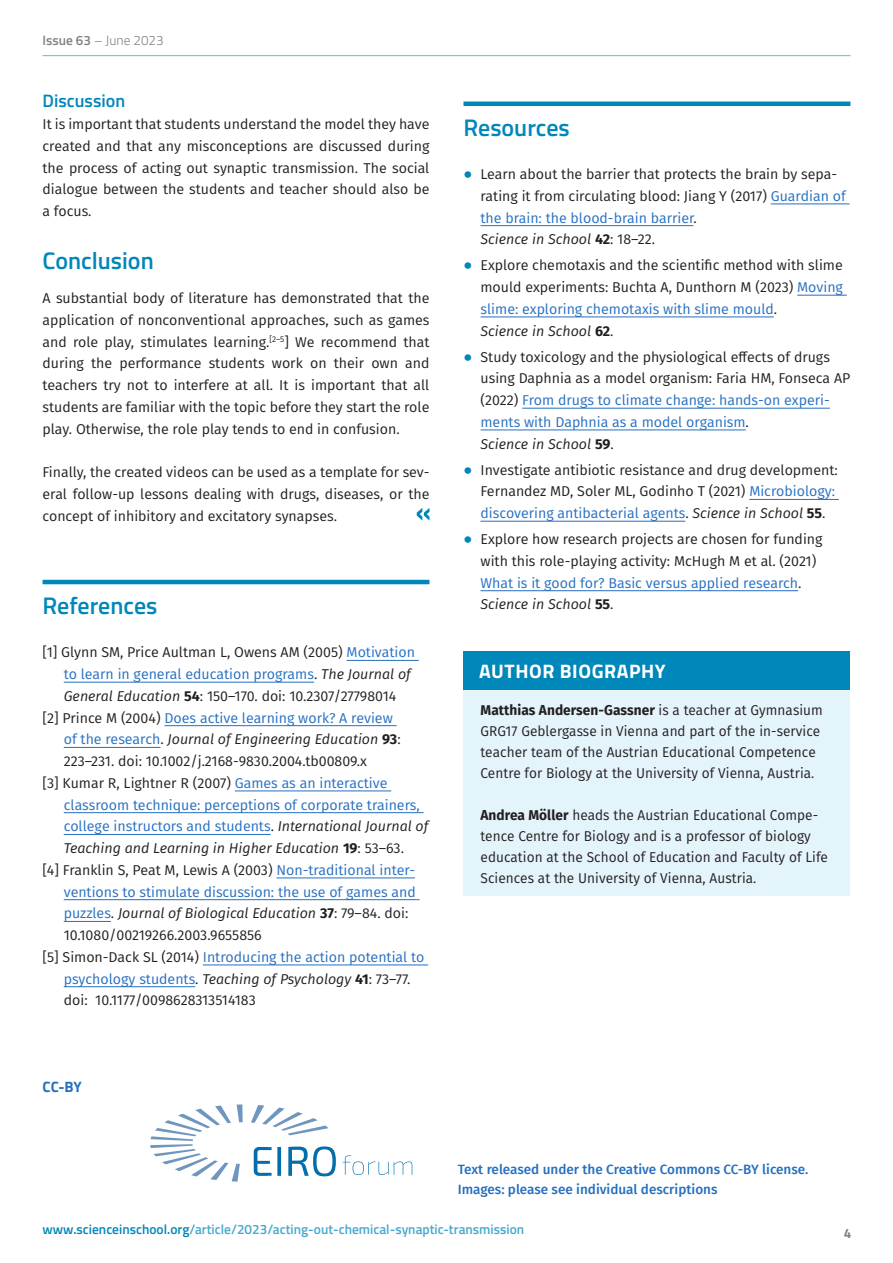
<style>
.page{position:relative;width:893px;height:1263px;background:#fff}
.page>*{position:absolute;margin:0;border:0;box-sizing:border-box;transform-origin:0 0}
.TEACH_Heading_1{font:600 24px "Titillium Web";color:#0087ba}
.TEACH_Heading_2{font:600 24px "Titillium Web";color:#0087ba}
.TEACH_heading_box_au{font:700 19.5px "Titillium Web";letter-spacing:.03em;color:#fff}
.TEACH_Heading_4{font:600 18px "Titillium Web";color:#0087ba}
.t1{font:700 15px "Titillium Web";color:#256fc1}
.Copy{font:14.25px/21.8px "Fira Sans";color:#231f20}
.List_figures_FIRA{font:14.25px/21.8px "Fira Sans";color:#231f20}
.List_figures_FIRA-2{font:14.25px/21.8px "Fira Sans";color:#256fc1}
.copy_box_FIRA{font:14.25px/21px "Fira Sans";letter-spacing:.005em;color:#231f20;scale:.96 1}
.copy_FIRA{font:500 13.5px/19.5px "Fira Sans";color:#256fc1}
.t2{font:600 13.5px "Titillium Web";color:#47a9ce}
.t3{font:300 13.5px "Titillium Web";color:#808285}
.t4{font:700 13.5px "Titillium Web";color:#808285}
.s1{font-weight:600}
.s2{color:#256fc1}
.s3{font-style:italic}
.s4{font-weight:700}
.s5{color:#231f20}
.s6{font-style:italic;color:#231f20}
.s7{font-weight:700;color:#231f20}
.s8{color:#0087ba}
</style>
<div class="page">
<hr style="left:43px;top:55px;width:807px;height:1px;background:#66b7d6">
<hr style="left:43px;top:580px;width:386px;height:4px;background:#0087ba">
<hr style="left:347px;top:660px;width:72px;height:1px;background:#256fc1">
<hr style="left:64px;top:682px;width:250px;height:1px;background:#256fc1">
<hr style="left:164px;top:725px;width:233px;height:1px;background:#256fc1">
<hr style="left:64px;top:747px;width:96px;height:1px;background:#256fc1">
<hr style="left:235px;top:791px;width:156px;height:1px;background:#256fc1">
<hr style="left:64px;top:812px;width:360px;height:1px;background:#256fc1">
<hr style="left:64px;top:834px;width:207px;height:1px;background:#256fc1">
<hr style="left:276px;top:878px;width:139px;height:1px;background:#256fc1">
<hr style="left:64px;top:899px;width:356px;height:1px;background:#256fc1">
<hr style="left:64px;top:921px;width:47px;height:1px;background:#256fc1">
<hr style="left:203px;top:965px;width:225px;height:1px;background:#256fc1">
<hr style="left:64px;top:986px;width:131px;height:1px;background:#256fc1">
<svg style="left:417px;top:508px;width:12px;height:13px"></svg>
<hr style="left:463px;top:102px;width:387px;height:4px;background:#0087ba">
<hr style="left:771px;top:204px;width:79px;height:1px;background:#256fc1">
<hr style="left:480px;top:225px;width:213px;height:1px;background:#256fc1">
<hr style="left:797px;top:295px;width:50px;height:1px;background:#256fc1">
<hr style="left:480px;top:317px;width:294px;height:1px;background:#256fc1">
<hr style="left:522px;top:408px;width:308px;height:1px;background:#256fc1">
<hr style="left:480px;top:430px;width:266px;height:1px;background:#256fc1">
<hr style="left:749px;top:499px;width:90px;height:1px;background:#256fc1">
<hr style="left:480px;top:521px;width:205px;height:1px;background:#256fc1">
<hr style="left:480px;top:590px;width:318px;height:1px;background:#256fc1">
<div style="left:463px;top:689px;width:387px;height:207px;background:#e4f4fb"></div>
<div style="left:463px;top:651px;width:387px;height:38px;background:#0087ba"></div>
<svg style="left:251px;top:1105px;width:77px;height:30px"></svg>
<svg style="left:150px;top:1104px;width:93px;height:77px"></svg>
<svg style="left:343px;top:1155px;width:69px;height:20px"></svg>
<svg style="left:254px;top:1146px;width:82px;height:30px"></svg>
<p class="t3" style="left:43px;top:31px;width:123px"><span class="s1">Issue 63</span> – June 2023</p>
<p class="TEACH_Heading_4" style="left:43px;top:87px;width:84px">Discussion</p>
<p class="Copy" style="left:43px;top:113px;width:388px;text-align:justify">It is important that students understand the model they have created and that any misconceptions are discussed during the process of acting out synaptic transmission. The social dialogue between the students and teacher should also be a focus.</p>
<p class="TEACH_Heading_2" style="left:43px;top:243px;width:113px">Conclusion</p>
<p class="Copy" style="left:43px;top:287px;width:388px;text-align:justify">A substantial body of literature has demonstrated that the application of nonconventional approaches, such as games and role play, stimulates learning.<sup>[2–5</sup>] We recommend that during the performance students work on their own and teachers try not to interfere at all. It is important that all students are familiar with the topic before they start the role play. Otherwise, the role play tends to end in confusion.</p>
<p class="Copy" style="left:43px;top:461px;width:388px;text-align:justify">Finally, the created videos can be used as a template for sev&shy;eral follow-up lessons dealing with drugs, diseases, or the concept of inhibitory and excitatory synapses.</p>
<p class="TEACH_Heading_1" style="left:43px;top:588px;width:116px">References</p>
<p class="List_figures_FIRA" style="left:64px;top:641px;width:353px;text-indent:-21px">[1] Glynn SM, Price Aultman L, Owens AM (2005) <span class="s2">Motivation to learn in general education programs</span>. <span class="s3">The Journal of<br>General Education</span> <span class="s4">54</span>: 150–170. doi: 10.2307/27798014</p>
<p class="List_figures_FIRA" style="left:64px;top:706px;width:338px;text-indent:-21px">[2] Prince M (2004) <span class="s2">Does active learning work? A review of the research</span>. <span class="s3">Journal of Engineering Education</span> <span class="s4">93</span>:<br>223–231. doi: 10.1002/j.2168-9830.2004.tb00809.x</p>
<p class="List_figures_FIRA-2" style="left:64px;top:772px;width:366px;text-indent:-21px"><span class="s5">[3] Kumar R, Lightner R (2007)</span> Games as an interactive classroom technique: perceptions of corporate trainers, college instructors and students<span class="s5">.</span> <span class="s6">International Journal of Teaching and Learning in Higher Education</span> <span class="s7">19</span><span class="s5">: 53–63.</span></p>
<p class="List_figures_FIRA-2" style="left:64px;top:859px;width:353px;text-indent:-21px"><span class="s5">[4] Franklin S, Peat M, Lewis A (2003)</span> Non-traditional inter&shy;ventions to stimulate discussion: the use of games and puzzles<span class="s5">.</span> <span class="s6">Journal of Biological Education</span> <span class="s7">37</span><span class="s5">: 79–84. doi:<br>10.1080/00219266.2003.9655856</span></p>
<p class="List_figures_FIRA" style="left:64px;top:946px;width:362px;text-indent:-21px">[5] Simon-Dack SL (2014) <span class="s2">Introducing the action potential to psychology students</span>. <span class="s3">Teaching of Psychology</span> <span class="s4">41</span>: 73–77. doi: 10.1177/0098628313514183</p>
<p class="TEACH_Heading_1" style="left:463px;top:109px;width:108px">Resources</p>
<p class="Copy" style="left:480px;top:163px;width:367px;text-indent:-17px"><span class="s8">⦁</span> Learn about the barrier that protects the brain by sepa&shy;rating it from circulating blood: Jiang Y (2017) <span class="s2">Guardian of the brain: the blood-brain barrier</span>.<br><span class="s3">Science in School</span> <span class="s4">42</span>: 18–22.</p>
<p class="Copy" style="left:480px;top:254px;width:364px;text-indent:-17px"><span class="s8">⦁</span> Explore chemotaxis and the scientific method with slime mould experiments: Buchta A, Dunthorn M (2023) <span class="s2">Moving slime: exploring chemotaxis with slime mould</span>.<br><span class="s3">Science in School</span> <span class="s4">62</span>.</p>
<p class="Copy" style="left:480px;top:345px;width:371px;text-indent:-17px"><span class="s8">⦁</span> Study toxicology and the physiological effects of drugs using Daphnia as a model organism: Faria HM, Fonseca AP (2022) <span class="s2">From drugs to climate change: hands-on experi&shy;ments with Daphnia as a model organism</span>.<br><span class="s3">Science in School</span> <span class="s4">59</span>.</p>
<p class="Copy" style="left:480px;top:458px;width:359px;text-indent:-17px"><span class="s8">⦁</span> Investigate antibiotic resistance and drug development:<br>Fernandez MD, Soler ML, Godinho T (2021) <span class="s2">Microbiology: discovering antibacterial agents</span>. <span class="s3">Science in School</span> <span class="s4">55</span>.</p>
<p class="Copy" style="left:480px;top:528px;width:343px;text-indent:-17px"><span class="s8">⦁</span> Explore how research projects are chosen for funding with this role-playing activity: McHugh M et al. (2021)<br><span class="s2">What is it good for? Basic versus applied research</span>.<br><span class="s3">Science in School</span> <span class="s4">55</span>.</p>
<p class="TEACH_heading_box_au" style="left:479px;top:656px;width:188px">AUTHOR BIOGRAPHY</p>
<p class="copy_box_FIRA" style="left:480px;top:699px;width:358px"><span class="s4">Matthias Andersen-Gassner</span> is a teacher at Gymnasium GRG17 Geblergasse in Vienna and part of the in-service teacher team of the Austrian Educational Competence Centre for Biology at the University of Vienna, Austria.</p>
<p class="copy_box_FIRA" style="left:480px;top:804px;width:363px"><span class="s4">Andrea Möller</span> heads the Austrian Educational Compe&shy;tence Centre for Biology and is a professor of biology education at the School of Education and Faculty of Life Sciences at the University of Vienna, Austria.</p>
<p class="t1" style="left:43px;top:1075px;width:41px">CC-BY</p>
<p class="copy_FIRA" style="left:458px;top:1159px;width:352px">Text released under the Creative Commons CC-BY license.<br>Images: please see individual descriptions</p>
<p class="t2" style="left:43px;top:1219px;width:483px"><span class="s8">www.scienceinschool.org</span>/article/2023/acting-out-chemical-synaptic-transmission</p>
<p class="t4" style="left:844px;top:1223px;width:9px">4</p>
</div>
